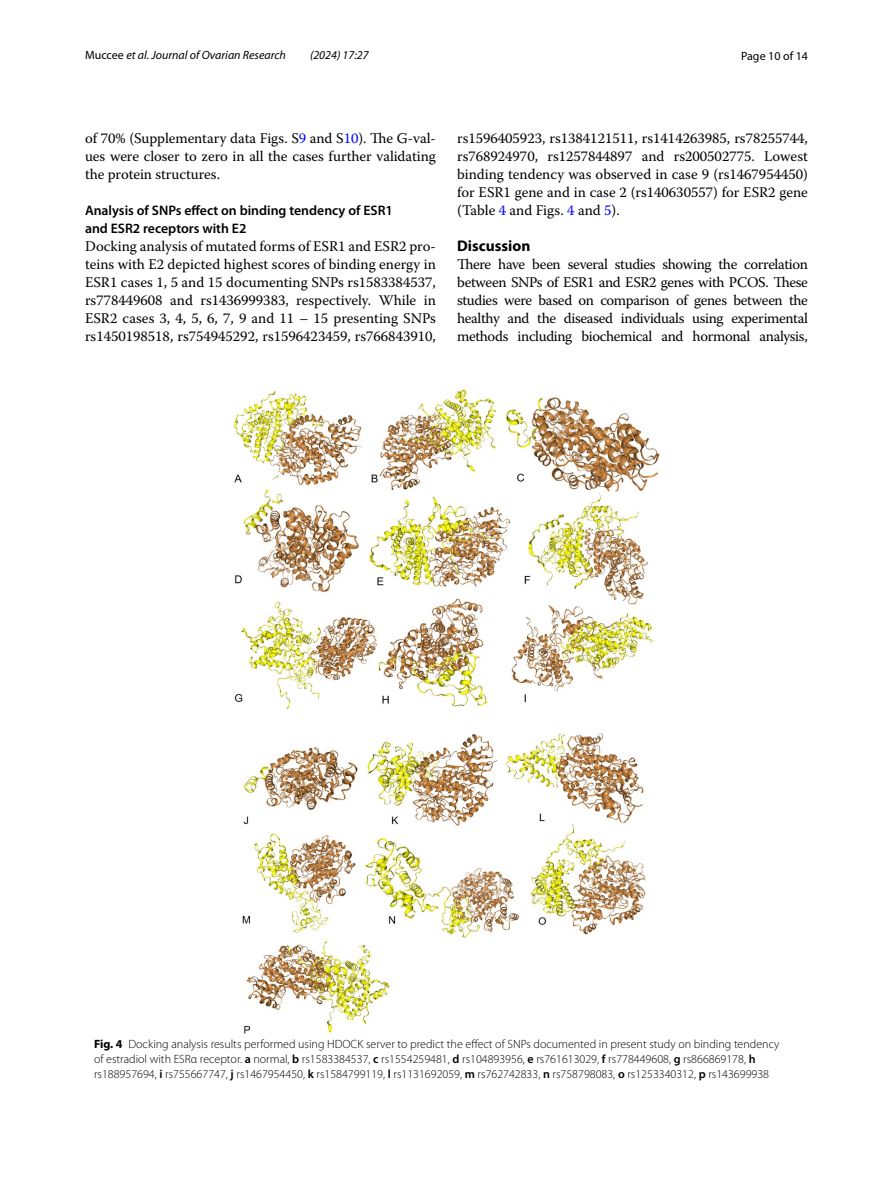
<style>
.page{position:relative;width:893px;height:1187px;background:#fff}
.page>*{position:absolute;margin:0;border:0;box-sizing:border-box;transform-origin:0 0}
.t1{font:700 15.45px "Myriad Pro";color:#000}
.t2{font:14.7px/18px "Warnock Pro";color:#000;text-align:justify}
.t3{font:600 13.8px/18px "Myriad Pro";color:#000}
.t4{font:300 12px/15px "Myriad Pro";color:#000}
.t5{font:italic 12px "Myriad Pro";color:#000}
.t6{font:12px "Myriad Pro";color:#000}
.s1{font-style:normal}
.s2{color:#00f}
.s3{font-weight:700}
.s4{font-weight:600}
</style>
<div class="page">
<img style="left:234px;top:389px;width:425px;height:644px">
<p class="t5" style="left:85px;top:48px;width:202px"><span class="s1">Muccee</span> et al. Journal of Ovarian Research</p>
<p class="t5" style="left:310px;top:48px;width:60px">(2024) 17:27</p>
<p class="t6" style="left:741px;top:48px;width:68px">Page 10 of 14</p>
<p class="t2" style="left:85px;top:128px;width:352px">of 70% (Supplementary data Figs. S<span class="s2">9</span> and S<span class="s2">10</span>). The G-val&shy;ues were closer to zero in all the cases further validating the protein structures.</p>
<p class="t3" style="left:85px;top:201px;width:309px">Analysis of SNPs effect on binding tendency of ESR1 and ESR2 receptors with E2</p>
<p class="t2" style="left:85px;top:236px;width:352px">Docking analysis of mutated forms of ESR1 and ESR2 pro&shy;teins with E2 depicted highest scores of binding energy in ESR1 cases 1, 5 and 15 documenting SNPs rs1583384537, rs778449608 and rs1436999383, respectively. While in ESR2 cases 3, 4, 5, 6, 7, 9 and 11 – 15 presenting SNPs rs1450198518, rs754945292, rs1596423459, rs766843910,</p>
<p class="t2" style="left:457px;top:128px;width:352px">rs1596405923, rs1384121511, rs1414263985, rs78255744, rs768924970, rs1257844897 and rs200502775. Lowest binding tendency was observed in case 9 (rs1467954450) for ESR1 gene and in case 2 (rs140630557) for ESR2 gene (Table <span class="s2">4</span> and Figs. <span class="s2">4</span> and <span class="s2">5</span>).</p>
<p class="t1" style="left:457px;top:235px;width:75px">Discussion</p>
<p class="t2" style="left:457px;top:254px;width:352px">There have been several studies showing the correlation between SNPs of ESR1 and ESR2 genes with PCOS. These studies were based on comparison of genes between the healthy and the diseased individuals using experimental methods including biochemical and hormonal analysis,</p>
<p class="t4" style="left:94px;top:1037px;width:687px"><span class="s3">Fig. 4</span> Docking analysis results performed using HDOCK server to predict the effect of SNPs documented in present study on binding tendency of estradiol with ESRα receptor. <span class="s4">a</span> normal, <span class="s4">b</span> rs1583384537, <span class="s4">c</span> rs1554259481, <span class="s4">d</span> rs104893956, <span class="s4">e</span> rs761613029, <span class="s4">f</span> rs778449608, <span class="s4">g</span> rs866869178, <span class="s4">h </span>rs188957694, <span class="s4">i</span> rs755667747, <span class="s4">j</span> rs1467954450, <span class="s4">k</span> rs1584799119, <span class="s4">l</span> rs1131692059, <span class="s4">m</span> rs762742833, <span class="s4">n</span> rs758798083, <span class="s4">o</span> rs1253340312, <span class="s4">p</span> rs143699938</p>
</div>
